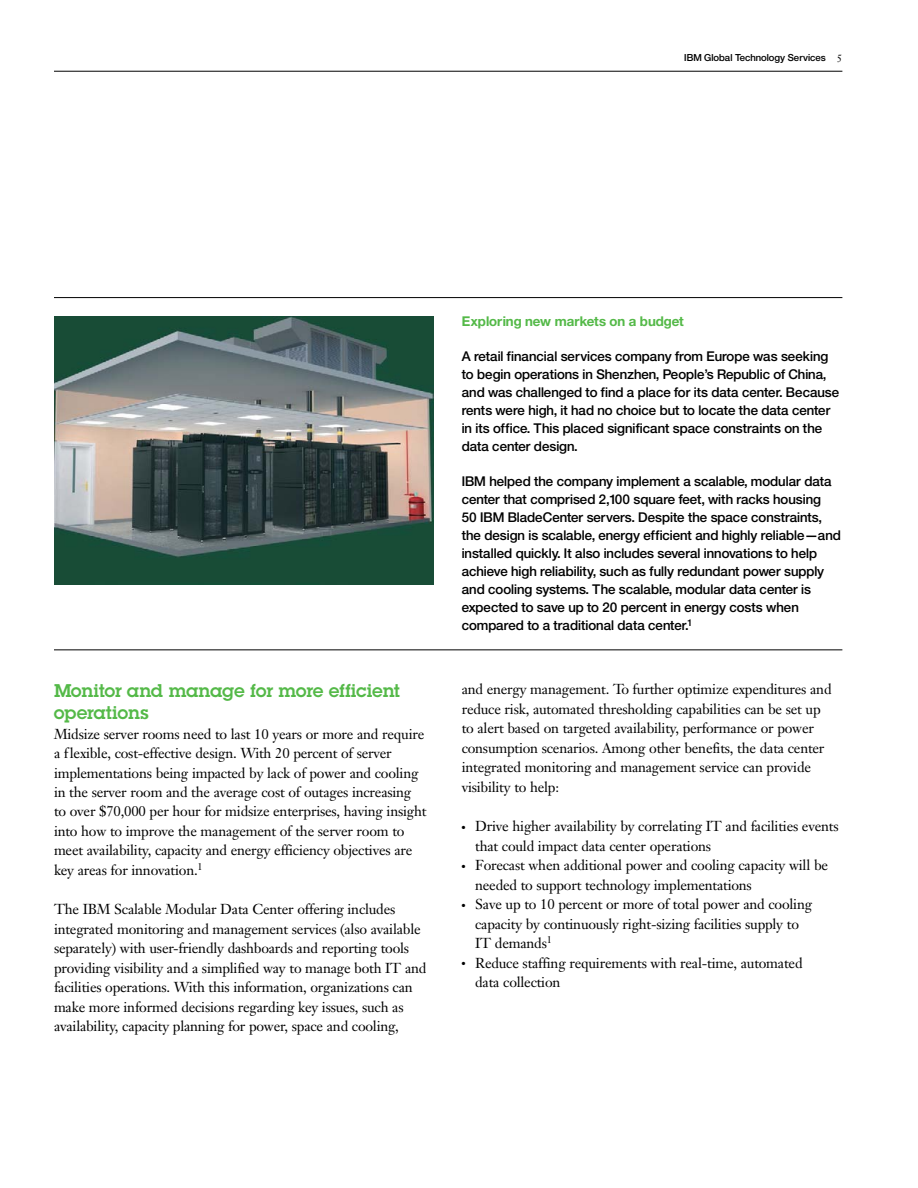
<style>
.page{position:relative;width:918px;height:1188px;background:#fff}
.page>*{position:absolute;margin:0;border:0;box-sizing:border-box;transform-origin:0 0}
.t1{font:600 18px/22.5px "Lubalinfor IBM";color:#54b948}
.t2{font:14.25px/19.5px "Janson Text LT Pro";letter-spacing:-.015em;color:#000}
.t3{font:500 13.5px/18px "Helv Neuefor IBM";color:#000}
.t4{font:700 13.5px "Helv Neuefor IBM";color:#54b948}
.t5{font:500 9.75px "Helv Neuefor IBM";color:#000}
.s1{font-family:"Janson Text LT Pro";font-weight:400;font-size:10.5px}
</style>
<div class="page">
<hr style="left:54px;top:71px;width:788px;height:1px;background:#000">
<img style="left:55px;top:316px;width:379px;height:269px">
<hr style="left:54px;top:297px;width:788px;height:1px;background:#000">
<hr style="left:54px;top:649px;width:788px;height:1px;background:#000">
<p class="t5" style="left:684px;top:52px;width:160px">IBM Global Technology Services <span class="s1">5</span></p>
<h2 class="t1" style="left:54px;top:679px;width:348px">Monitor and manage for more efficient operations</h2>
<p class="t2" style="left:54px;top:724px;width:374px">Midsize server rooms need to last 10 years or more and require a flexible, cost-effective design. With 20 percent of server implementations being impacted by lack of power and cooling in the server room and the average cost of outages increasing to over $70,000 per hour for midsize enterprises, having insight into how to improve the management of the server room to meet availability, capacity and energy efficiency objectives are key areas for innovation.<sup>1</sup></p>
<p class="t2" style="left:54px;top:900px;width:374px">The IBM Scalable Modular Data Center offering includes integrated monitoring and management services (also available separately) with user-friendly dashboards and reporting tools providing visibility and a simplified way to manage both IT and facilities operations. With this information, organizations can make more informed decisions regarding key issues, such as availability, capacity planning for power, space and cooling,</p>
<h2 class="t4" style="left:462px;top:313px;width:224px">Exploring new markets on a budget</h2>
<p class="t3" style="left:462px;top:347px;width:379px">A retail financial services company from Europe was seeking to begin operations in Shenzhen, People’s Republic of China, and was challenged to find a place for its data center. Because rents were high, it had no choice but to locate the data center in its office. This placed significant space constraints on the data center design.</p>
<p class="t3" style="left:462px;top:472px;width:381px">IBM helped the company implement a scalable, modular data center that comprised 2,100 square feet, with racks housing<br>50 IBM BladeCenter servers. Despite the space constraints, the design is scalable, energy efficient and highly reliable—and installed quickly. It also includes several innovations to help achieve high reliability, such as fully redundant power supply and cooling systems. The scalable, modular data center is expected to save up to 20 percent in energy costs when compared to a traditional data center.<sup>1</sup></p>
<p class="t2" style="left:462px;top:680px;width:371px">and energy management. To further optimize expenditures and reduce risk, automated thresholding capabilities can be set up to alert based on targeted availability, performance or power consumption scenarios. Among other benefits, the data center integrated monitoring and management service can provide visibility to help:</p>
<p class="t2" style="left:475px;top:816px;width:365px;text-indent:-14px">●● Drive higher availability by correlating IT and facilities events that could impact data center operations</p>
<p class="t2" style="left:475px;top:855px;width:354px;text-indent:-14px">●● Forecast when additional power and cooling capacity will be needed to support technology implementations</p>
<p class="t2" style="left:475px;top:894px;width:338px;text-indent:-14px">●● Save up to 10 percent or more of total power and cooling capacity by continuously right-sizing facilities supply to<br>IT demands<sup>1</sup></p>
<p class="t2" style="left:475px;top:953px;width:329px;text-indent:-14px">●● Reduce staffing requirements with real-time, automated data collection</p>
</div>
